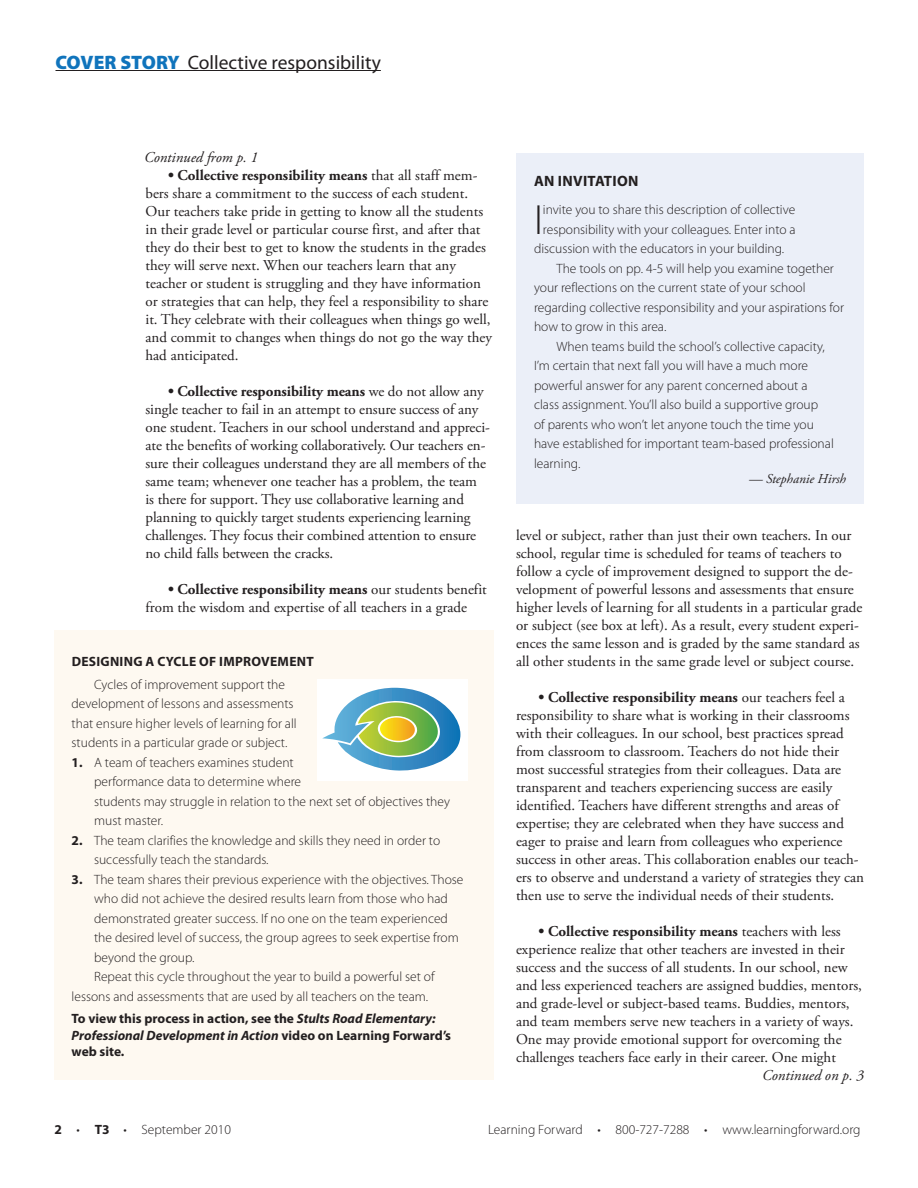
<style>
.page{position:relative;width:918px;height:1188px;background:#fff}
.page>*{position:absolute;margin:0;border:0;box-sizing:border-box;transform-origin:0 0}
.Body_text{font:300 42.45px "Myriad Pro";color:#231f20}
.underline{font:19.5px "Myriad Pro";color:#231f20}
.Body_text-2{font:15px/18px "Adobe Garamond Pro";color:#231f20}
.Body_text-3{font:italic 15px "Adobe Garamond Pro";color:#231f20}
.Body_text-4{font:700 15px "Myriad Pro";letter-spacing:.02em;color:#231f20}
.Body_text-5{font:300 13.5px/19.5px "Myriad Pro";color:#231f20}
.Body_text-6{font:700 13.5px/16.5px "Myriad Pro";color:#231f20}
.Body_text-7{font:700 13.5px "Myriad Pro";letter-spacing:.02em;color:#231f20}
.Body_text-8{font:italic 13.5px "Adobe Garamond Pro";color:#231f20}
.s1{font-weight:900;color:#1074bc}
.s2{font-weight:700}
.s3{font-style:italic}
</style>
<div class="page">
<hr style="left:56px;top:70px;width:325px;height:1px;background:#231f20">
<div style="left:54px;top:630px;width:440px;height:450px;background:#fef9f1"></div>
<div style="left:516px;top:153px;width:348px;height:351px;background:#ebeff8"></div>
<div style="left:317px;top:679px;width:151px;height:102px;background:#fff"></div>
<svg style="left:322px;top:688px;width:138px;height:83px"></svg>
<p class="underline" style="left:56px;top:50px;width:327px"><span class="s1">COVER STORY</span> Collective responsibility</p>
<p class="Body_text-3" style="left:144px;top:148px;width:116px">Continued from p. 1</p>
<p class="Body_text-2" style="left:146px;top:167px;width:348px;text-indent:22px"><span class="s2">• Collective responsibility means</span> that all staff mem&shy;bers share a commitment to the success of each student.<br>Our teachers take pride in getting to know all the students in their grade level or particular course first, and after that they do their best to get to know the students in the grades they will serve next. When our teachers learn that any teacher or student is struggling and they have information or strategies that can help, they feel a responsibility to share it. They celebrate with their colleagues when things go well, and commit to changes when things do not go the way they had anticipated.</p>
<p class="Body_text-2" style="left:146px;top:383px;width:346px;text-indent:22px"><span class="s2">• Collective responsibility means</span> we do not allow any single teacher to fail in an attempt to ensure success of any one student. Teachers in our school understand and appreci&shy;ate the benefits of working collaboratively. Our teachers en&shy;sure their colleagues understand they are all members of the same team; whenever one teacher has a problem, the team<br>is there for support. They use collaborative learning and planning to quickly target students experiencing learning challenges. They focus their combined attention to ensure no child falls between the cracks.</p>
<p class="Body_text-2" style="left:146px;top:581px;width:343px;text-indent:22px"><span class="s2">• Collective responsibility means</span> our students benefit from the wisdom and expertise of all teachers in a grade</p>
<p class="Body_text-7" style="left:72px;top:653px;width:241px">Designing a Cycle of Improvement</p>
<p class="Body_text-5" style="left:72px;top:674px;width:227px;text-indent:22px">Cycles of improvement support the development of lessons and assessments that ensure higher levels of learning for all students in a particular grade or subject.</p>
<p class="Body_text-5" style="left:94px;top:752px;width:357px;text-indent:-22px"><span class="s2">1.</span> A team of teachers examines student<br>performance data to determine where<br>students may struggle in relation to the next set of objectives they must master.</p>
<p class="Body_text-5" style="left:94px;top:830px;width:348px;text-indent:-22px"><span class="s2">2.</span> The team clarifies the knowledge and skills they need in order to successfully teach the standards.</p>
<p class="Body_text-5" style="left:94px;top:869px;width:371px;text-indent:-22px"><span class="s2">3.</span> The team shares their previous experience with the objectives. Those who did not achieve the desired results learn from those who had demonstrated greater success. If no one on the team experienced the desired level of success, the group agrees to seek expertise from beyond the group.</p>
<p class="Body_text-5" style="left:72px;top:967px;width:364px;text-indent:22px">Repeat this cycle throughout the year to build a powerful set of lessons and assessments that are used by all teachers on the team.</p>
<p class="Body_text-6" style="left:72px;top:1010px;width:381px">To view this process in action, see the <span class="s3">Stults Road Elementary:<br>Professional Development in Action</span> video on Learning Forward’s web site.</p>
<p class="Body_text-4" style="left:534px;top:171px;width:106px">an invitation</p>
<p class="Body_text" style="left:534px;top:196px;width:10px">I</p>
<p class="Body_text-5" style="left:543px;top:200px;width:254px">invite you to share this description of collective</p>
<p class="Body_text-5" style="left:543px;top:220px;width:254px">responsibility with your colleagues. Enter into a</p>
<p class="Body_text-5" style="left:534px;top:239px;width:252px">discussion with the educators in your building.</p>
<p class="Body_text-5" style="left:534px;top:259px;width:312px;text-indent:22px">The tools on pp. 4-5 will help you examine together your reflections on the current state of your school regarding collective responsibility and your aspirations for how to grow in this area.</p>
<p class="Body_text-5" style="left:534px;top:337px;width:301px;text-indent:22px">When teams build the school’s collective capacity, I’m certain that next fall you will have a much more powerful answer for any parent concerned about a class assignment. You’ll also build a supportive group<br>of parents who won’t let anyone touch the time you have established for important team-based professional learning.</p>
<p class="Body_text-8" style="left:749px;top:470px;width:98px">— Stephanie Hirsh</p>
<p class="Body_text-2" style="left:516px;top:527px;width:348px">level or subject, rather than just their own teachers. In our school, regular time is scheduled for teams of teachers to follow a cycle of improvement designed to support the de&shy;velopment of powerful lessons and assessments that ensure higher levels of learning for all students in a particular grade or subject (see box at left). As a result, every student experi&shy;ences the same lesson and is graded by the same standard as all other students in the same grade level or subject course.</p>
<p class="Body_text-2" style="left:516px;top:689px;width:349px;text-indent:22px"><span class="s2">• Collective responsibility means</span> our teachers feel a responsibility to share what is working in their classrooms with their colleagues. In our school, best practices spread from classroom to classroom. Teachers do not hide their most successful strategies from their colleagues. Data are transparent and teachers experiencing success are easily identified. Teachers have different strengths and areas of expertise; they are celebrated when they have success and eager to praise and learn from colleagues who experience success in other areas. This collaboration enables our teach&shy;ers to observe and understand a variety of strategies they can then use to serve the individual needs of their students.</p>
<p class="Body_text-2" style="left:516px;top:923px;width:347px;text-indent:22px"><span class="s2">• Collective responsibility means</span> teachers with less experience realize that other teachers are invested in their success and the success of all students. In our school, new and less experienced teachers are assigned buddies, mentors, and grade-level or subject-based teams. Buddies, mentors, and team members serve new teachers in a variety of ways.<br>One may provide emotional support for overcoming the challenges teachers face early in their career. One might</p>
<p class="Body_text-3" style="left:762px;top:1066px;width:103px">Continued on p. 3</p>
<p class="Body_text-5" style="left:54px;top:1120px;width:178px"><span class="s2">2</span> • <span class="s2">T3</span> • September 2010</p>
<p class="Body_text-5" style="left:488px;top:1120px;width:374px">Learning Forward • 800-727-7288 • www.learningforward.org</p>
</div>
